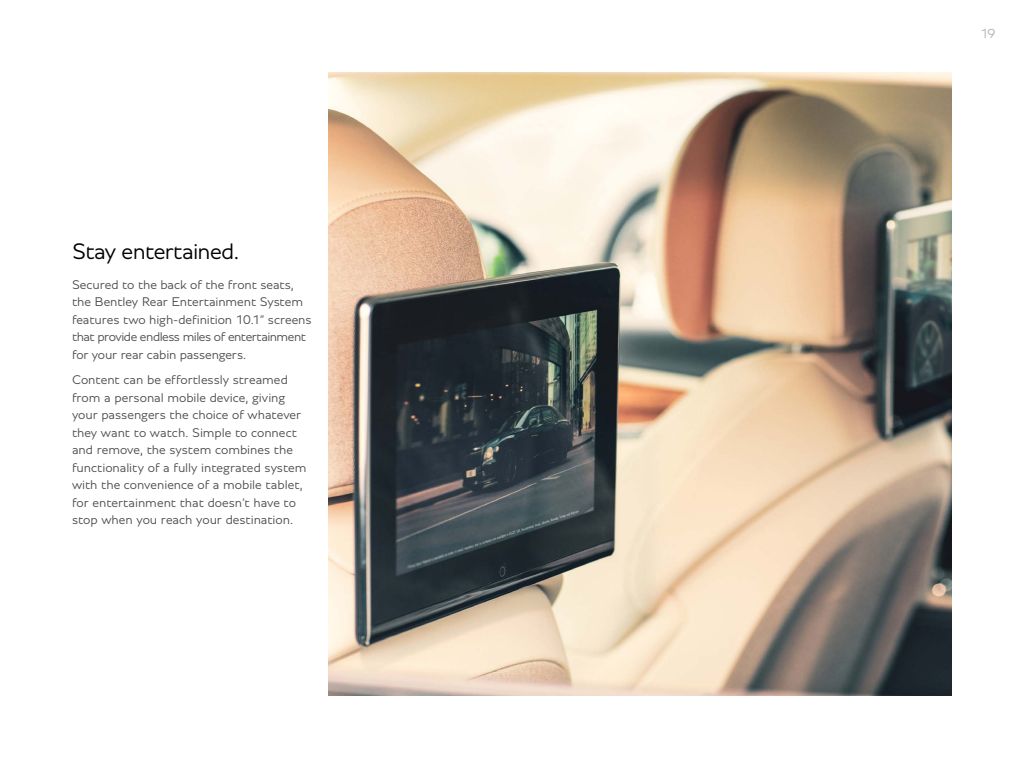
<style>
.page{position:relative;width:1024px;height:768px;background:#fff}
.page>*{position:absolute;margin:0;border:0;box-sizing:border-box;transform-origin:0 0}
.t1{font:300 24px "Bentley";letter-spacing:-.03em;color:#000}
.t2{font:300 14px "Bentley";color:#b3b3b3}
.t3{font:300 13.5px/17.5px "Bentley";letter-spacing:-.005em;color:#4d4d4d}
</style>
<div class="page">
<img style="left:328px;top:72px;width:624px;height:624px">
<h1 class="t1" style="left:72px;top:235px;width:169px">Stay entertained.</h1>
<p class="t3" style="left:72px;top:276px;width:241px">Secured to the back of the front seats, the Bentley Rear Entertainment System features two high-definition 10.1” screens that provide endless miles of entertainment for your rear cabin passengers.</p>
<p class="t3" style="left:72px;top:371px;width:236px">Content can be effortlessly streamed from a personal mobile device, giving your passengers the choice of whatever they want to watch. Simple to connect and remove, the system combines the functionality of a fully integrated system with the convenience of a mobile tablet, for entertainment that doesn’t have to stop when you reach your destination.</p>
<p class="t2" style="left:980px;top:24px;width:17px">19</p>
</div>
